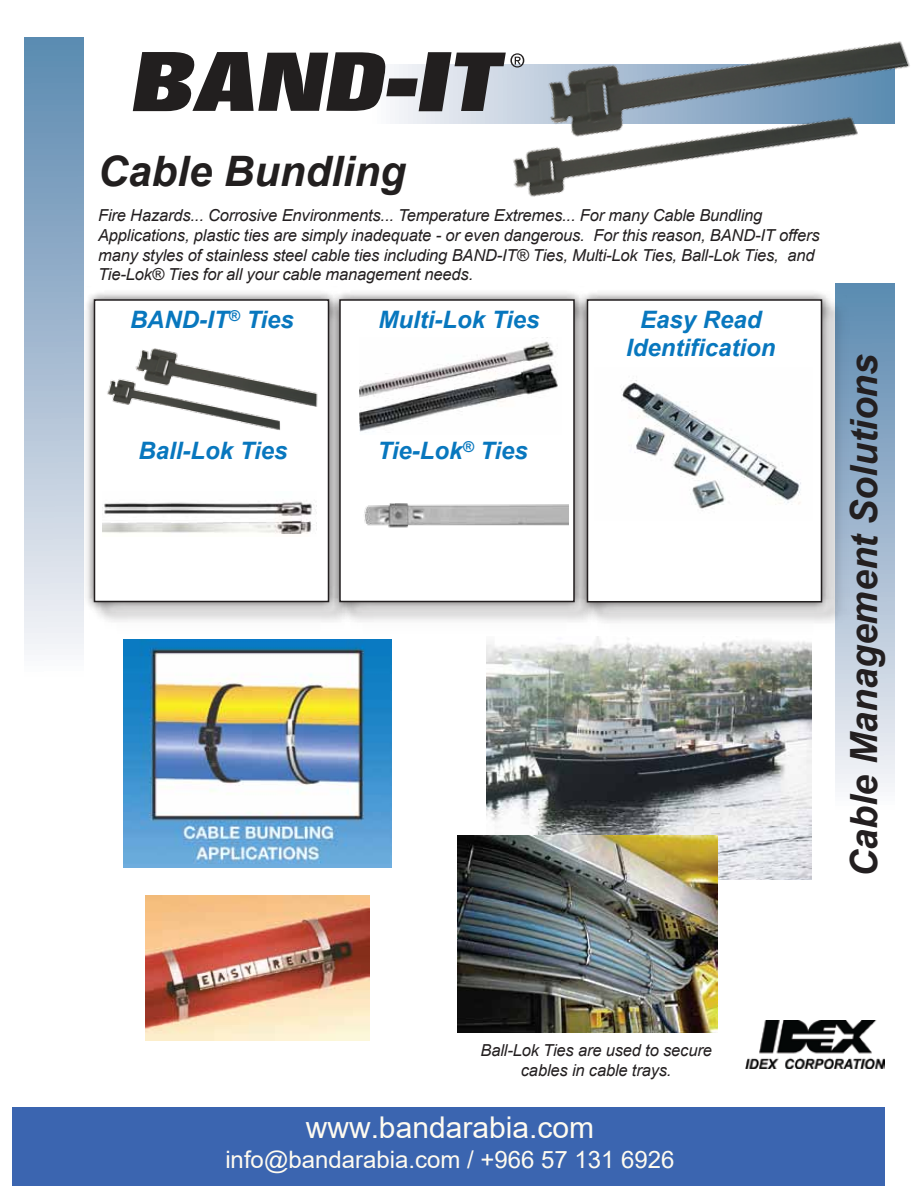
<style>
.page{position:relative;width:918px;height:1188px;background:#fff}
.page>*{position:absolute;margin:0;border:0;box-sizing:border-box;transform-origin:0 0}
.t1{font:italic 700 42px "Arial";color:#221f1f}
.t2{font:italic 700 37.5px "Arial";color:#231f20}
.t3{font:30px "Arial";color:#fffbf0}
.t4{font:italic 700 24px/27.8px "Arial";color:#0877be;text-align:center}
.t5{font:24px "Arial";color:#fffbf0}
.t6{font:italic 16.5px/19.8px "Arial";letter-spacing:-.01em;color:#231f20}
</style>
<div class="page">
<svg style="left:836px;top:283px;width:59px;height:786px"></svg>
<div style="left:12px;top:1107px;width:873px;height:79px;background:#3b65b0"></div>
<img style="left:745px;top:1021px;width:139px;height:47px">
<svg style="left:83px;top:64px;width:383px;height:59px"></svg>
<svg style="left:133px;top:52px;width:333px;height:59px"></svg>
<svg style="left:24px;top:38px;width:59px;height:612px"></svg>
<img style="left:81px;top:286px;width:246px;height:332px">
<div style="left:94px;top:299px;width:235px;height:303px;background:#fff;border:2px solid #231f20"></div>
<img style="left:327px;top:292px;width:247px;height:326px">
<div style="left:339px;top:299px;width:236px;height:303px;background:#fff;border:2px solid #231f20"></div>
<img style="left:574px;top:287px;width:282px;height:349px">
<img style="left:583px;top:296px;width:264px;height:331px">
<img style="left:574px;top:287px;width:264px;height:331px">
<div style="left:587px;top:299px;width:235px;height:303px;background:#fff;border:2px solid #231f20"></div>
<img style="left:123px;top:639px;width:269px;height:228px">
<img style="left:466px;top:41px;width:444px;height:156px">
<img style="left:486px;top:636px;width:325px;height:244px">
<img style="left:458px;top:836px;width:260px;height:196px">
<img style="left:621px;top:380px;width:180px;height:131px">
<img style="left:146px;top:896px;width:224px;height:145px">
<img style="left:359px;top:341px;width:199px;height:92px">
<img style="left:107px;top:348px;width:211px;height:83px">
<img style="left:364px;top:503px;width:204px;height:25px">
<img style="left:102px;top:501px;width:215px;height:33px">
<h1 class="t1" style="left:98px;top:144px;width:310px">Cable Bundling</h1>
<p class="t6" style="left:98px;top:206px;width:723px">Fire Hazards... Corrosive Environments... Temperature Extremes... For many Cable Bundling Applications, plastic ties are simply inadequate - or even dangerous. For this reason, BAND-IT offers many styles of stainless steel cable ties including BAND-IT® Ties, Multi-Lok Ties, Ball-Lok Ties, and Tie-Lok® Ties for all your cable management needs.</p>
<h3 class="t4" style="left:130px;top:307px;width:165px">BAND-IT<sup>®</sup> Ties</h3>
<h3 class="t4" style="left:379px;top:306px;width:162px">Multi-Lok Ties</h3>
<h3 class="t4" style="left:139px;top:437px;width:150px">Ball-Lok Ties</h3>
<h3 class="t4" style="left:378px;top:438px;width:152px">Tie-Lok<sup>®</sup> Ties</h3>
<h3 class="t4" style="left:626px;top:306px;width:151px">Easy Read<br>Identification</h3>
<h2 class="t2" style="left:840px;top:877px;width:525px;rotate:-90deg">Cable Management Solutions</h2>
<p class="t6" style="left:481px;top:1040px;width:233px;text-align:center">Ball-Lok Ties are used to secure cables in cable trays.</p>
<h3 class="t3" style="left:306px;top:1111px;width:290px">www.bandarabia.com</h3>
<h3 class="t5" style="left:225px;top:1146px;width:451px">info@bandarabia.com / +966 57 131 6926</h3>
</div>
